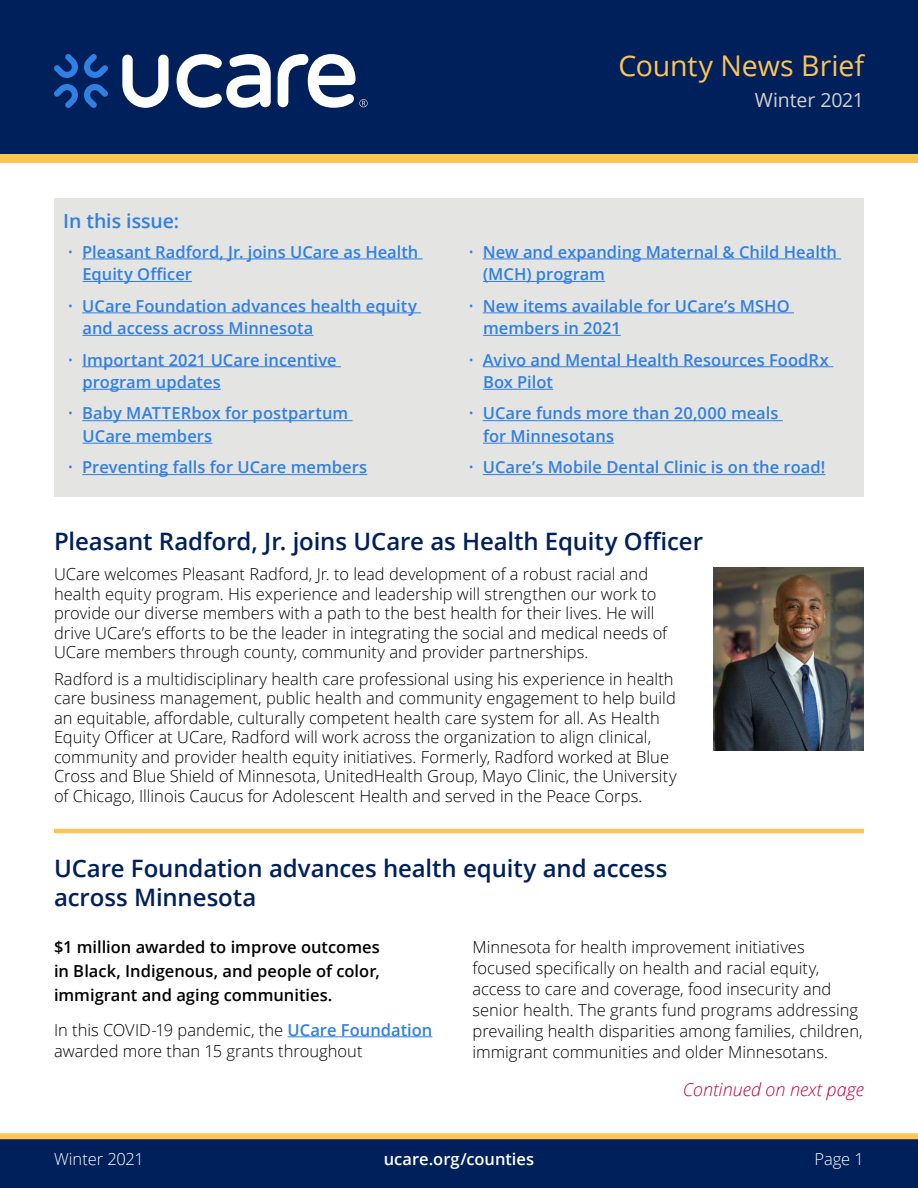
<style>
.page{position:relative;width:918px;height:1188px;background:#fff}
.page>*{position:absolute;margin:0;border:0;box-sizing:border-box;transform-origin:0 0}
.t1{font:28.5px "Open Sans";letter-spacing:-.005em;color:#fec553}
.t2{font:600 24px/28.5px "Open Sans";letter-spacing:-.005em;color:#00205b}
.t3{font:600 19.5px "Open Sans";letter-spacing:-.005em;color:#307fe2}
.t4{font:19.5px "Open Sans";letter-spacing:-.01em;color:#d1d1ce}
.t5{font:italic 300 18px "Open Sans";color:#c5003e}
.t6{font:300 16.5px/19.5px "Open Sans";color:#000}
.t7{font:600 16.5px/22.5px "Open Sans";color:#307fe2}
.t8{font:600 16.5px/24px "Open Sans";color:#000;text-align:justify}
.t9{font:600 16.5px "Open Sans";color:#fff}
.t10{font:300 16.5px "Open Sans";letter-spacing:-.01em;color:#fff}
.s1{font-weight:300}
.s2{font-weight:600;color:#307fe2}
</style>
<div class="page">
<div style="left:0;top:0;width:918px;height:157px;background:#00205b"></div>
<div style="left:0;top:154px;width:918px;height:9px;background:#fec553"></div>
<svg style="left:0;top:1133px;width:918px;height:55px;background:#1c335a"></svg>
<div style="left:54px;top:198px;width:810px;height:298px;background:#e4e4e2"></div>
<hr style="left:82px;top:259px;width:341px;height:1px;background:#307fe2">
<hr style="left:82px;top:281px;width:110px;height:1px;background:#307fe2">
<hr style="left:82px;top:312px;width:339px;height:1px;background:#307fe2">
<hr style="left:82px;top:335px;width:232px;height:1px;background:#307fe2">
<hr style="left:82px;top:366px;width:259px;height:1px;background:#307fe2">
<hr style="left:82px;top:389px;width:139px;height:1px;background:#307fe2">
<hr style="left:82px;top:420px;width:271px;height:1px;background:#307fe2">
<hr style="left:82px;top:443px;width:130px;height:1px;background:#307fe2">
<hr style="left:82px;top:474px;width:285px;height:1px;background:#307fe2">
<hr style="left:483px;top:259px;width:358px;height:1px;background:#307fe2">
<hr style="left:483px;top:281px;width:122px;height:1px;background:#307fe2">
<hr style="left:483px;top:312px;width:311px;height:1px;background:#307fe2">
<hr style="left:483px;top:335px;width:138px;height:1px;background:#307fe2">
<hr style="left:483px;top:366px;width:350px;height:1px;background:#307fe2">
<hr style="left:483px;top:389px;width:70px;height:1px;background:#307fe2">
<hr style="left:483px;top:420px;width:300px;height:1px;background:#307fe2">
<hr style="left:483px;top:443px;width:131px;height:1px;background:#307fe2">
<hr style="left:483px;top:474px;width:342px;height:1px;background:#307fe2">
<svg style="left:54px;top:54px;width:54px;height:54px"></svg>
<svg style="left:177px;top:54px;width:94px;height:54px"></svg>
<svg style="left:122px;top:55px;width:47px;height:53px"></svg>
<svg style="left:278px;top:54px;width:90px;height:54px"></svg>
<hr style="left:54px;top:829px;width:810px;height:4px;background:#fec553">
<hr style="left:288px;top:1036px;width:144px;height:1px;background:#307fe2">
<img style="left:713px;top:568px;width:151px;height:183px">
<p class="t3" style="left:63px;top:208px;width:118px">In this issue:</p>
<p class="t7" style="left:82px;top:240px;width:337px;text-indent:-15px"><span class="s1">•</span> Pleasant Radford, Jr. joins UCare as Health<br>Equity Officer</p>
<p class="t7" style="left:82px;top:294px;width:336px;text-indent:-15px"><span class="s1">•</span> UCare Foundation advances health equity and access across Minnesota</p>
<p class="t7" style="left:82px;top:348px;width:256px;text-indent:-15px"><span class="s1">•</span> Important 2021 UCare incentive program updates</p>
<p class="t7" style="left:82px;top:402px;width:267px;text-indent:-15px"><span class="s1">•</span> Baby MATTERbox for postpartum<br>UCare members</p>
<p class="t7" style="left:68px;top:456px;width:301px"><span class="s1">•</span> Preventing falls for UCare members</p>
<p class="t1" style="left:618px;top:46px;width:247px">County News Brief</p>
<p class="t4" style="left:755px;top:87px;width:111px">Winter 2021</p>
<p class="t7" style="left:483px;top:240px;width:355px;text-indent:-15px"><span class="s1">•</span> New and expanding Maternal &amp; Child Health (MCH) program</p>
<p class="t7" style="left:483px;top:294px;width:308px;text-indent:-15px"><span class="s1">•</span> New items available for UCare’s MSHO members in 2021</p>
<p class="t7" style="left:483px;top:348px;width:348px;text-indent:-15px"><span class="s1">•</span> Avivo and Mental Health Resources FoodRx<br>Box Pilot</p>
<p class="t7" style="left:483px;top:402px;width:297px;text-indent:-15px"><span class="s1">•</span> UCare funds more than 20,000 meals for Minnesotans</p>
<p class="t7" style="left:468px;top:456px;width:359px"><span class="s1">•</span> UCare’s Mobile Dental Clinic is on the road!</p>
<p class="t2" style="left:54px;top:526px;width:651px">Pleasant Radford, Jr. joins UCare as Health Equity Officer</p>
<p class="t6" style="left:54px;top:564px;width:615px">UCare welcomes Pleasant Radford, Jr. to lead development of a robust racial and health equity program. His experience and leadership will strengthen our work to provide our diverse members with a path to the best health for their lives. He will drive UCare’s efforts to be the leader in integrating the social and medical needs of UCare members through county, community and provider partnerships.</p>
<p class="t6" style="left:54px;top:668px;width:624px">Radford is a multidisciplinary health care professional using his experience in health care business management, public health and community engagement to help build an equitable, affordable, culturally competent health care system for all. As Health Equity Officer at UCare, Radford will work across the organization to align clinical, community and provider health equity initiatives. Formerly, Radford worked at Blue Cross and Blue Shield of Minnesota, UnitedHealth Group, Mayo Clinic, the University of Chicago, Illinois Caucus for Adolescent Health and served in the Peace Corps.</p>
<p class="t2" style="left:54px;top:854px;width:615px">UCare Foundation advances health equity and access across Minnesota</p>
<p class="t8" style="left:54px;top:935px;width:327px">$1 million awarded to improve outcomes in Black, Indigenous, and people of color, immigrant and aging communities.</p>
<p class="t6" style="left:54px;top:1019px;width:380px;line-height:21px">In this COVID-19 pandemic, the <span class="s2">UCare Foundation </span>awarded more than 15 grants throughout</p>
<p class="t6" style="left:472px;top:936px;width:392px;line-height:21px">Minnesota for health improvement initiatives focused specifically on health and racial equity, access to care and coverage, food insecurity and senior health. The grants fund programs addressing prevailing health disparities among families, children, immigrant communities and older Minnesotans.</p>
<p class="t5" style="left:683px;top:1077px;width:183px">Continued on next page</p>
<p class="t10" style="left:54px;top:1148px;width:91px">Winter 2021</p>
<p class="t9" style="left:384px;top:1148px;width:152px">ucare.org/counties</p>
<p class="t10" style="left:815px;top:1148px;width:51px">Page 1</p>
</div>
